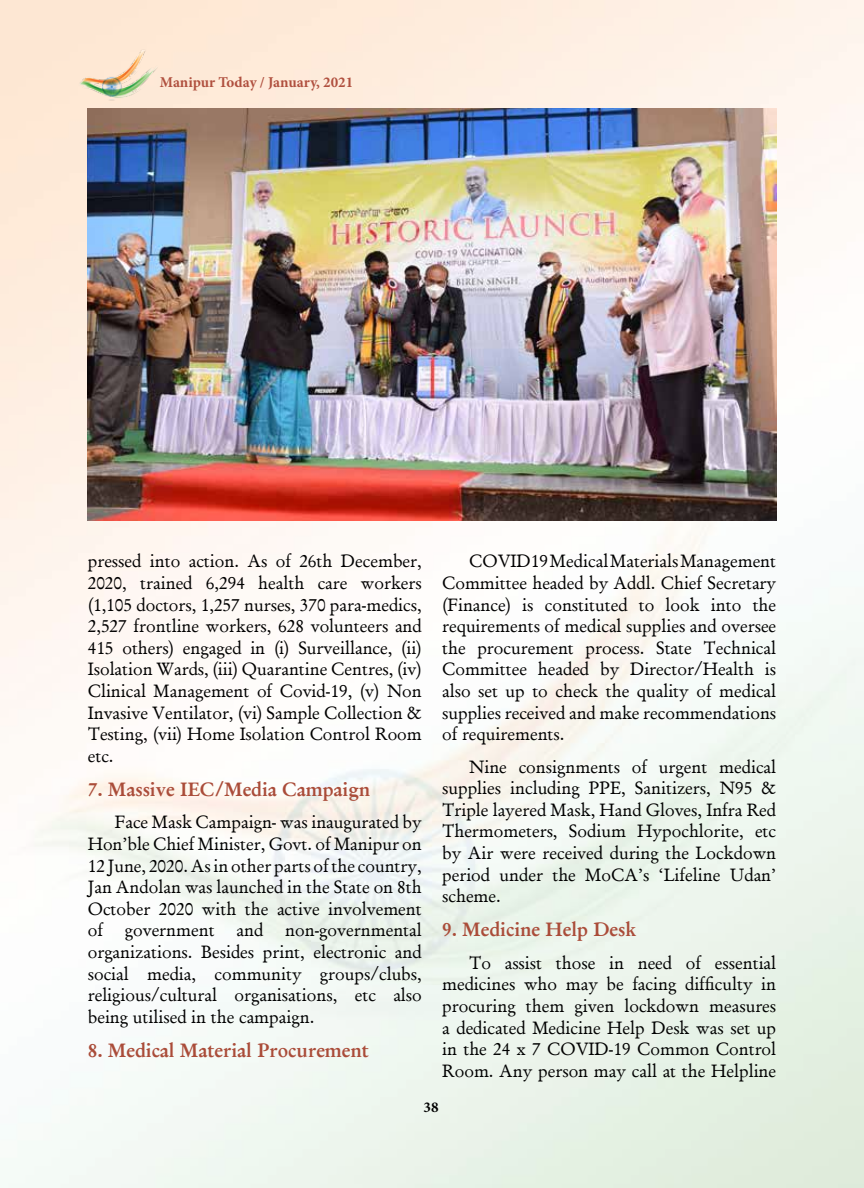
<style>
.page{position:relative;width:864px;height:1188px;background:#fff}
.page>*{position:absolute;margin:0;border:0;box-sizing:border-box;transform-origin:0 0}
.t1{font:700 19.5px "Garamond";color:#aa4c39}
.t2{font:18px/21.6px "Garamond";color:#000;text-align:justify}
.t3{font:700 15px "Minion Pro";letter-spacing:-.005em;color:#b0503f}
.t4{font:700 15px "Minion Pro";color:#000}
</style>
<div class="page">
<img style="left:0;top:0;width:864px;height:1188px">
<img style="left:65px;top:35px;width:109px;height:73px">
<img style="left:88px;top:108px;width:689px;height:413px">
<p class="t3" style="left:160px;top:72px;width:195px">Manipur Today / January, 2021</p>
<p class="t2" style="left:88px;top:550px;width:336px">pressed into action. As of 26th December, 2020, trained 6,294 health care workers (1,105 doctors, 1,257 nurses, 370 para-medics, 2,527 frontline workers, 628 volunteers and 415 others) engaged in (i) Surveillance, (ii)<br>Isolation Wards, (iii) Quarantine Centres, (iv)<br>Clinical Management of Covid-19, (v) Non Invasive Ventilator, (vi) Sample Collection &amp; Testing, (vii) Home Isolation Control Room etc.</p>
<p class="t1" style="left:88px;top:777px;width:284px">7. Massive IEC/Media Campaign</p>
<p class="t2" style="left:88px;top:811px;width:336px;text-indent:27px">Face Mask Campaign- was inaugurated by Hon’ble Chief Minister, Govt. of Manipur on 12 June, 2020. As in other parts of the country, Jan Andolan was launched in the State on 8th October 2020 with the active involvement of government and non-governmental organizations. Besides print, electronic and social media, community groups/clubs, religious/cultural organisations, etc also being utilised in the campaign.</p>
<p class="t1" style="left:88px;top:1038px;width:283px">8. Medical Material Procurement</p>
<p class="t2" style="left:442px;top:550px;width:336px;text-indent:27px">COVID19 Medical Materials Management Committee headed by Addl. Chief Secretary (Finance) is constituted to look into the requirements of medical supplies and oversee the procurement process. State Technical Committee headed by Director/Health is also set up to check the quality of medical supplies received and make recommendations of requirements.</p>
<p class="t2" style="left:442px;top:755px;width:336px;text-indent:27px">Nine consignments of urgent medical supplies including PPE, Sanitizers, N95 &amp; Triple layered Mask, Hand Gloves, Infra Red Thermometers, Sodium Hypochlorite, etc by Air were received during the Lockdown period under the MoCA’s ‘Lifeline Udan’ scheme.</p>
<p class="t1" style="left:442px;top:917px;width:196px">9. Medicine Help Desk</p>
<p class="t2" style="left:442px;top:952px;width:336px;text-indent:27px">To assist those in need of essential medicines who may be facing difficulty in procuring them given lockdown measures a dedicated Medicine Help Desk was set up in the 24 x 7 COVID-19 Common Control Room. Any person may call at the Helpline</p>
<p class="t4" style="left:424px;top:1097px;width:16px">38</p>
</div>
